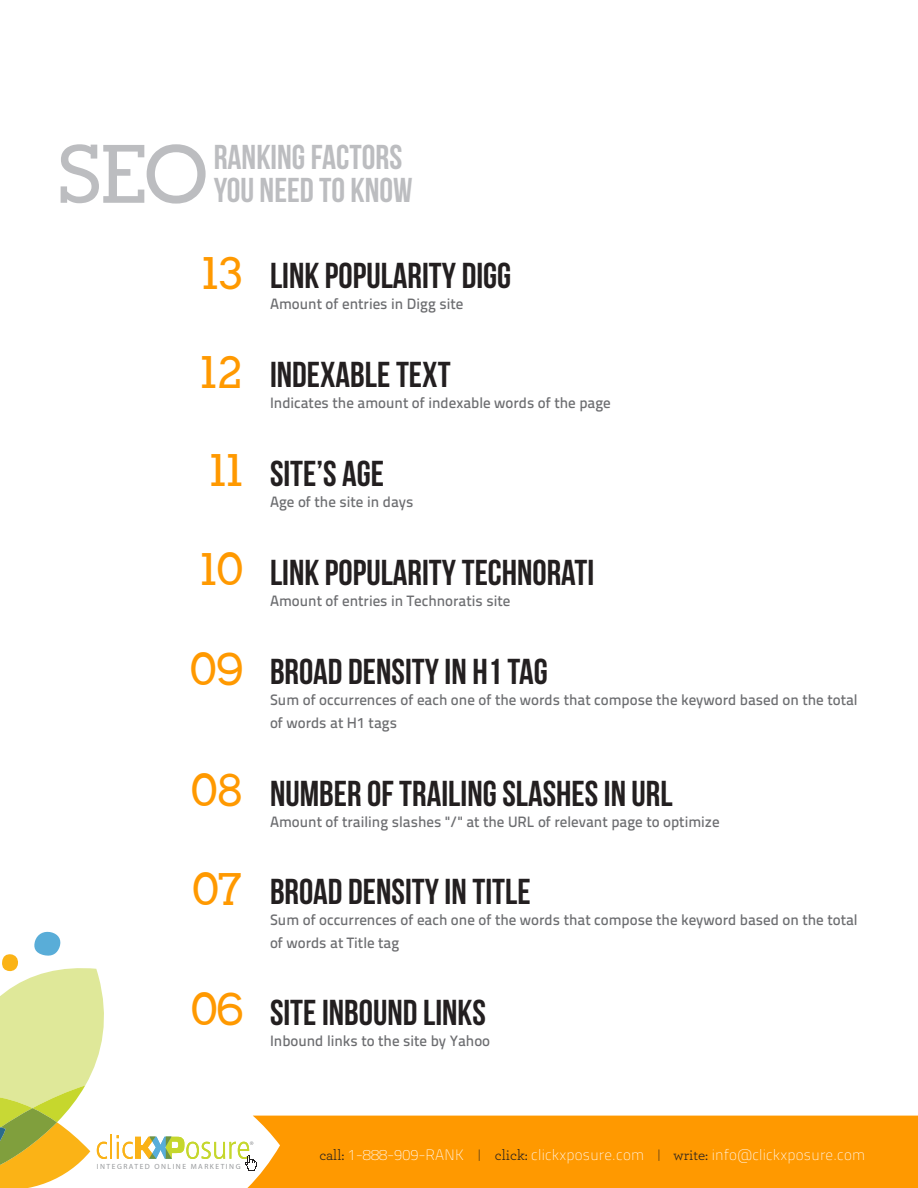
<style>
.page{position:relative;width:918px;height:1188px;background:#fff}
.page>*{position:absolute;margin:0;border:0;box-sizing:border-box;transform-origin:0 0}
.t1{font:700 81px "Alexandria FLF";color:#bcbdc0}
.t2{font:700 45px "Alexandria FLF";letter-spacing:-.08em;color:#f90}
.t3{font:36px "Bebas Neue";color:#231f20}
.t4{font:34.5px "Bebas Neue";color:#bcbdc0}
.t5{font:15px/22.5px "Titillium Text 14 L 600 wt";color:#6c6d70}
.t6{font:700 15px "Titillium Text 14 L";letter-spacing:.015em;color:#fff}
.t7{font:7.5px "Myriad Pro";letter-spacing:.2em;color:#97999c}
.s1{font-family:"Archer";font-weight:400;color:#231f20}
.s2{color:#231f20}
</style>
<div class="page">
<div style="left:247px;top:1116px;width:671px;height:72px;background:#f90"></div>
<hr style="left:110px;top:1134px;width:2px;height:25px;background:#fab217">
<svg style="left:117px;top:1135px;width:140px;height:36px"></svg>
<svg style="left:0;top:931px;width:108px;height:257px"></svg>
<p class="t1" style="left:58px;top:132px;width:152px">SEO</p>
<p class="t4" style="left:214px;top:138px;width:190px">RANKING FACTORS</p>
<p class="t4" style="left:214px;top:171px;width:200px">YOU NEED TO KNOW</p>
<p class="t2" style="left:196px;top:249px;width:48px">13</p>
<p class="t2" style="left:195px;top:348px;width:50px">12</p>
<p class="t2" style="left:204px;top:447px;width:45px">11</p>
<p class="t2" style="left:195px;top:546px;width:50px">10</p>
<p class="t2" style="left:190px;top:645px;width:55px">09</p>
<p class="t2" style="left:191px;top:767px;width:54px">08</p>
<p class="t2" style="left:192px;top:865px;width:52px">07</p>
<p class="t2" style="left:191px;top:986px;width:54px">06</p>
<p class="t3" style="left:270px;top:256px;width:243px">LINK POPULARITY DIGG</p>
<p class="t5" style="left:270px;top:293px;width:195px">Amount of entries in Digg site</p>
<p class="t3" style="left:270px;top:355px;width:182px">INDEXABLE TEXT</p>
<p class="t5" style="left:270px;top:392px;width:342px">Indicates the amount of indexable words of the page</p>
<p class="t3" style="left:270px;top:454px;width:115px">SITE’S AGE</p>
<p class="t5" style="left:270px;top:491px;width:145px">Age of the site in days</p>
<p class="t3" style="left:270px;top:552px;width:326px">LINK POPULARITY TECHNORATI</p>
<p class="t5" style="left:270px;top:589px;width:242px">Amount of entries in Technoratis site</p>
<p class="t3" style="left:270px;top:652px;width:279px">BROAD DENSITY IN H1 TAG</p>
<p class="t5" style="left:270px;top:689px;width:589px">Sum of occurrences of each one of the words that compose the keyword based on the total of words at H1 tags</p>
<p class="t3" style="left:270px;top:773px;width:404px">NUMBER OF TRAILING SLASHES IN URL</p>
<p class="t5" style="left:270px;top:810px;width:451px">Amount of trailing slashes "/" at the URL of relevant page to optimize</p>
<p class="t3" style="left:270px;top:872px;width:262px">BROAD DENSITY IN TITLE</p>
<p class="t5" style="left:270px;top:909px;width:589px">Sum of occurrences of each one of the words that compose the keyword based on the total of words at Title tag</p>
<p class="t3" style="left:270px;top:992px;width:217px">SITE INBOUND LINKS</p>
<p class="t5" style="left:270px;top:1029px;width:222px">Inbound links to the site by Yahoo</p>
<p class="t7" style="left:97px;top:1163px;width:145px">INTEGRATED ONLINE MARKETING</p>
<p class="t6" style="left:319px;top:1146px;width:547px"><span class="s1">call:</span> 1-888-909-RANK <span class="s2">|</span> <span class="s1">click:</span> clickxposure.com <span class="s2">|</span> <span class="s1">write:</span> info@clickxposure.com</p>
</div>
